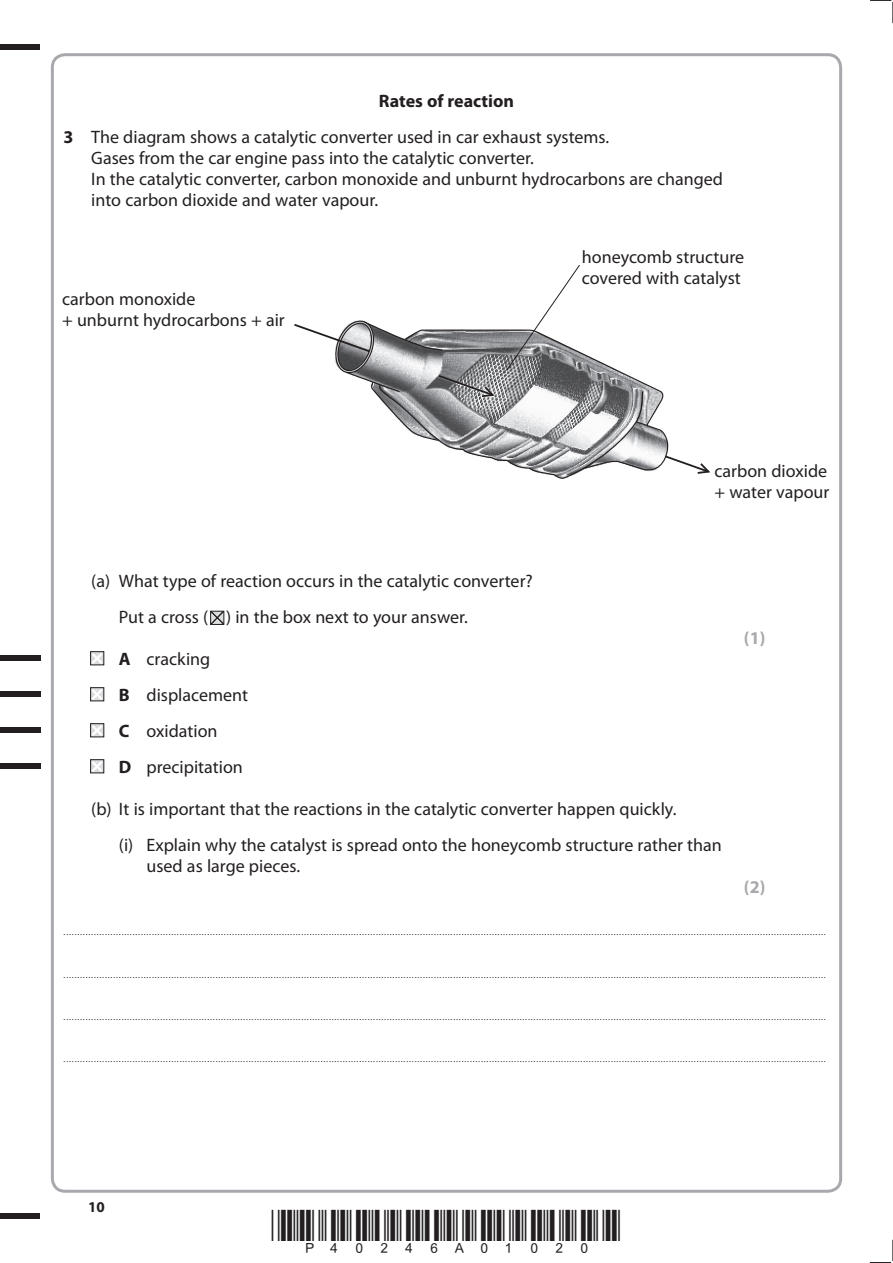
<style>
.page{position:relative;width:893px;height:1263px;background:#fff}
.page>*{position:absolute;margin:0;border:0;box-sizing:border-box;transform-origin:0 0}
.t1{font:18px/36px "Myriad Pro";color:#231f20}
.t2{font:700 18px "Myriad Pro";color:#a8a9ad}
.t3{font:700 15px "Myriad Pro";color:#231f20}
.t4{font:9px "Myriad Pro";color:#231f20}
.s1{font-weight:700}
</style>
<div class="page">
<div style="left:0;top:44px;width:40px;height:5px;background:#231f20"></div>
<div style="left:0;top:1214px;width:40px;height:5px;background:#231f20"></div>
<svg style="left:870px;top:0;width:23px;height:23px"></svg>
<svg style="left:869px;top:1240px;width:24px;height:23px"></svg>
<svg style="left:210px;top:610px;width:15px;height:15px"></svg>
<svg style="left:90px;top:651px;width:15px;height:15px"></svg>
<svg style="left:90px;top:687px;width:15px;height:15px"></svg>
<svg style="left:90px;top:723px;width:15px;height:15px"></svg>
<svg style="left:90px;top:759px;width:15px;height:15px"></svg>
<div style="left:0;top:655px;width:40px;height:6px;background:#231f20"></div>
<div style="left:0;top:691px;width:40px;height:6px;background:#231f20"></div>
<div style="left:0;top:728px;width:40px;height:5px;background:#231f20"></div>
<div style="left:0;top:764px;width:40px;height:5px;background:#231f20"></div>
<svg style="left:294px;top:265px;width:417px;height:214px"></svg>
<h1 class="t1" style="left:64px;top:84px;width:547px;text-indent:315px"><span class="s1">Rates of reaction<br>3</span> The diagram shows a catalytic converter used in car exhaust systems.</h1>
<h1 class="t1" style="left:91px;top:149px;width:633px;line-height:21px">Gases from the car engine pass into the catalytic converter.<br>In the catalytic converter, carbon monoxide and unburnt hydrocarbons are changed into carbon dioxide and water vapour.</h1>
<h1 class="t1" style="left:62px;top:290px;width:224px;line-height:21px">carbon monoxide<br>+ unburnt hydrocarbons + air</h1>
<h1 class="t1" style="left:581px;top:248px;width:164px;line-height:21px">honeycomb structure covered with catalyst</h1>
<h1 class="t1" style="left:119px;top:564px;width:415px;text-indent:-28px">(a) What type of reaction occurs in the catalytic converter?<br>Put a cross ( ) in the box next to your answer.</h1>
<h1 class="t1" style="left:714px;top:462px;width:116px;line-height:21px">carbon dioxide + water vapour</h1>
<h1 class="t2" style="left:744px;top:631px;width:23px">(1)</h1>
<h1 class="t1" style="left:119px;top:642px;width:131px"><span class="s1">A</span> cracking<br><span class="s1">B</span> displacement<br><span class="s1">C</span> oxidation<br><span class="s1">D</span> precipitation</h1>
<h1 class="t1" style="left:119px;top:792px;width:604px;text-indent:-28px">(b) It is important that the reactions in the catalytic converter happen quickly.<br>(i) Explain why the catalyst is spread onto the honeycomb structure rather than</h1>
<h1 class="t1" style="left:146px;top:849px;width:155px">used as large pieces.</h1>
<h1 class="t2" style="left:743px;top:880px;width:23px">(2)</h1>
<p class="t4" style="left:64px;top:929px;width:763px">....................................................................................................................................................................................................................................................................................</p>
<p class="t4" style="left:64px;top:971px;width:763px">....................................................................................................................................................................................................................................................................................</p>
<p class="t4" style="left:64px;top:1013px;width:763px">....................................................................................................................................................................................................................................................................................</p>
<p class="t4" style="left:64px;top:1056px;width:763px">....................................................................................................................................................................................................................................................................................</p>
<h2 class="t3" style="left:88px;top:1201px;width:18px">10</h2>
</div>
